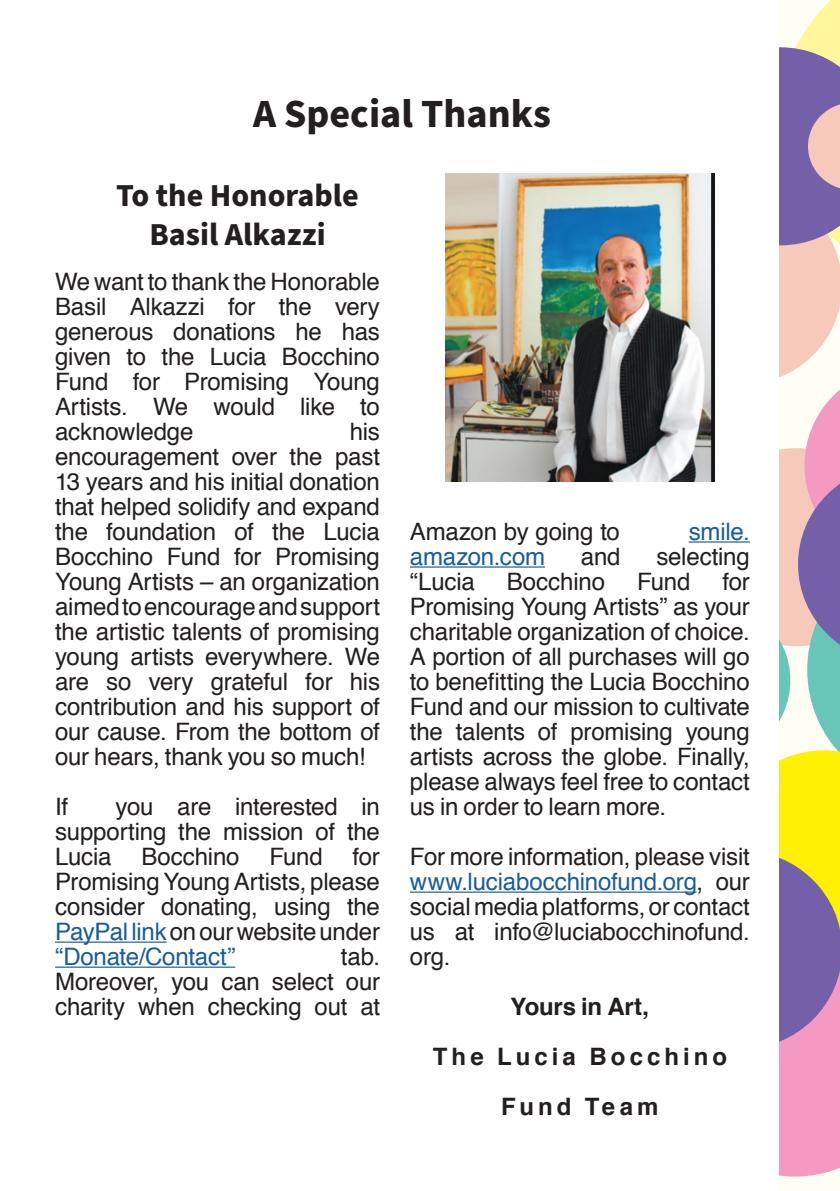
<style>
.page{position:relative;width:840px;height:1191px;background:#fff}
.page>*{position:absolute;margin:0;border:0;box-sizing:border-box;transform-origin:0 0}
.Texto_de_encabezado{font:700 40px "Source Sans Pro";color:#231f20}
.Texto_de_encabezado-2{font:700 32px "Source Sans Pro";color:#231f20}
.Texto_independiente{font:24px/25px "Helvetica";letter-spacing:-.01em;color:#231f20;text-align:justify}
.Texto_independiente-2{font:700 24px/50px "Helvetica";letter-spacing:.165em;color:#231f20;text-align:center}
.Texto_independiente-3{font:24px "Helvetica";letter-spacing:-.01em;color:#175d9e}
.Texto_independiente-4{font:700 24px "Helvetica";letter-spacing:-.01em;color:#231f20}
.s1{color:#175d9e}
</style>
<div class="page">
<svg style="left:779px;top:0;width:60px;height:1176px;background:#c7aca8"></svg>
<img style="left:445px;top:174px;width:268px;height:307px">
<hr style="left:55px;top:941px;width:111px;height:1px;background:#175d9e">
<hr style="left:55px;top:966px;width:180px;height:1px;background:#175d9e">
<hr style="left:688px;top:541px;width:61px;height:1px;background:#175d9e">
<hr style="left:410px;top:566px;width:134px;height:1px;background:#175d9e">
<hr style="left:410px;top:891px;width:286px;height:1px;background:#175d9e">
<p class="Texto_de_encabezado" style="left:253px;top:87px;width:299px">A Special Thanks</p>
<p class="Texto_de_encabezado-2" style="left:116px;top:174px;width:244px">To the Honorable</p>
<p class="Texto_de_encabezado-2" style="left:149px;top:212px;width:178px">Basil Alkazzi</p>
<p class="Texto_independiente" style="left:55px;top:270px;width:326px">We want to thank the Honorable Basil Alkazzi for the very generous donations he has given to the Lucia Bocchino Fund for Promising Young Artists. We would like to acknowledge</p>
<p class="Texto_independiente" style="left:55px;top:420px;width:326px;text-indent:294px">his encouragement over the past 13 years and his initial donation that helped solidify and expand the foundation of the Lucia Bocchino Fund for Promising Young Artists – an organization aimed to encourage and support the artistic talents of promising young artists everywhere. We are so very grateful for his contribution and his support of our cause. From the bottom of our hears, thank you so much!</p>
<p class="Texto_independiente" style="left:55px;top:795px;width:15px">If</p>
<p class="Texto_independiente" style="left:55px;top:795px;width:326px;text-indent:60px">you are interested in supporting the mission of the Lucia Bocchino Fund for Promising Young Artists, please consider donating, using the <span class="s1">PayPal link</span> on our website under <span class="s1">“Donate/Contact”</span></p>
<p class="Texto_independiente" style="left:55px;top:945px;width:326px;text-indent:285px">tab.<br>Moreover, you can select our charity when checking out at</p>
<p class="Texto_independiente" style="left:410px;top:520px;width:211px">Amazon by going to</p>
<p class="Texto_independiente-3" style="left:688px;top:513px;width:63px">smile.</p>
<p class="Texto_independiente-3" style="left:410px;top:538px;width:137px">amazon.com</p>
<p class="Texto_independiente" style="left:580px;top:545px;width:41px">and</p>
<p class="Texto_independiente" style="left:656px;top:545px;width:95px">selecting</p>
<p class="Texto_independiente" style="left:410px;top:570px;width:66px">“Lucia</p>
<p class="Texto_independiente" style="left:506px;top:570px;width:100px">Bocchino</p>
<p class="Texto_independiente" style="left:636px;top:570px;width:55px">Fund</p>
<p class="Texto_independiente" style="left:410px;top:570px;width:341px;text-indent:312px">for Promising Young Artists” as your charitable organization of choice.<br>A portion of all purchases will go to benefitting the Lucia Bocchino Fund and our mission to cultivate the talents of promising young artists across the globe. Finally, please always feel free to contact us in order to learn more.</p>
<p class="Texto_independiente" style="left:410px;top:845px;width:341px">For more information, please visit <span class="s1">www.luciabocchinofund.org</span>, our social media platforms, or contact us at info@luciabocchinofund. org.</p>
<p class="Texto_independiente-4" style="left:510px;top:987px;width:140px">Yours in Art,</p>
<p class="Texto_independiente-2" style="left:432px;top:1032px;width:295px">The Lucia Bocchino<br>Fund Team</p>
</div>
